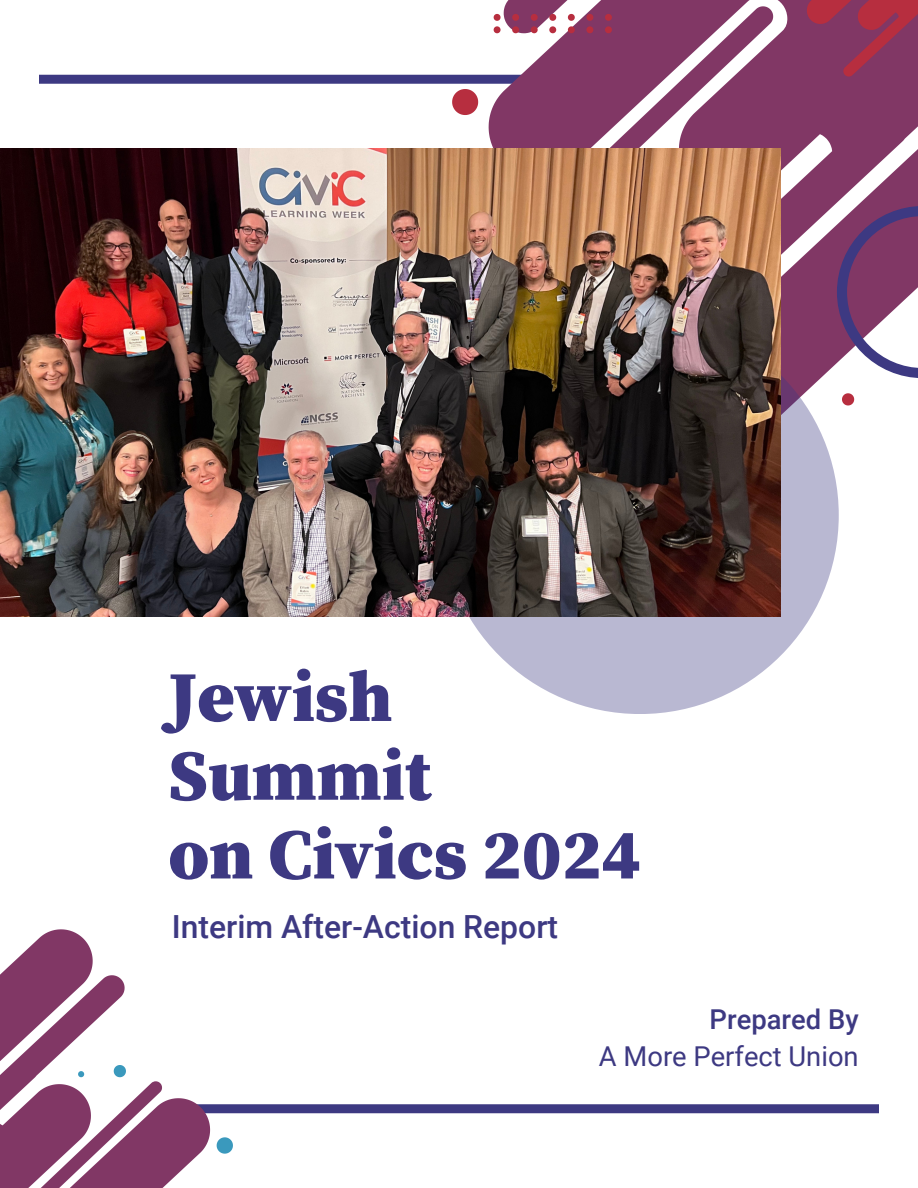
<style>
.page{position:relative;width:918px;height:1188px;background:#fff}
.page>*{position:absolute;margin:0;border:0;box-sizing:border-box;transform-origin:0 0}
.t1{font:900 71.4px/78.8px "Source Serif Pro";color:#3d3982}
.t2{font:500 31.8px "Roboto";color:#3d3982}
.t3{font:27.3px "Roboto";color:#3d3982}
.t4{font:500 27.3px "Roboto";color:#3d3982}
</style>
<div class="page">
<div style="left:39px;top:75px;width:500px;height:9px;background:#3d3982"></div>
<svg style="left:489px;top:0;width:429px;height:148px;background:#8d4b74"></svg>
<svg style="left:807px;top:0;width:111px;height:77px;background:#923458"></svg>
<svg style="left:773px;top:144px;width:145px;height:302px;fill:#813765"></svg>
<svg style="left:837px;top:206px;width:81px;height:172px"></svg>
<svg style="left:494px;top:0;width:279px;height:148px"></svg>
<svg style="left:452px;top:89px;width:26px;height:26px"></svg>
<svg style="left:842px;top:393px;width:12px;height:12px"></svg>
<div style="left:441px;top:316px;width:398px;height:398px;background:#b9b8d2;border-radius:50%"></div>
<div style="left:183px;top:1104px;width:696px;height:9px;background:#3d3982"></div>
<svg style="left:162px;top:1098px;width:48px;height:90px;fill:#813765"></svg>
<svg style="left:217px;top:1137px;width:16px;height:17px"></svg>
<svg style="left:0;top:929px;width:162px;height:259px"></svg>
<img style="left:0;top:148px;width:780px;height:469px">
<p class="t1" style="left:168px;top:661px;width:475px">Jewish<br>Summit<br>on Civics 2024</p>
<p class="t2" style="left:172px;top:909px;width:388px">Interim After-Action Report</p>
<h1 class="t4" style="left:710px;top:1004px;width:151px">Prepared By</h1>
<h2 class="t3" style="left:599px;top:1041px;width:261px">A More Perfect Union</h2>
</div>
